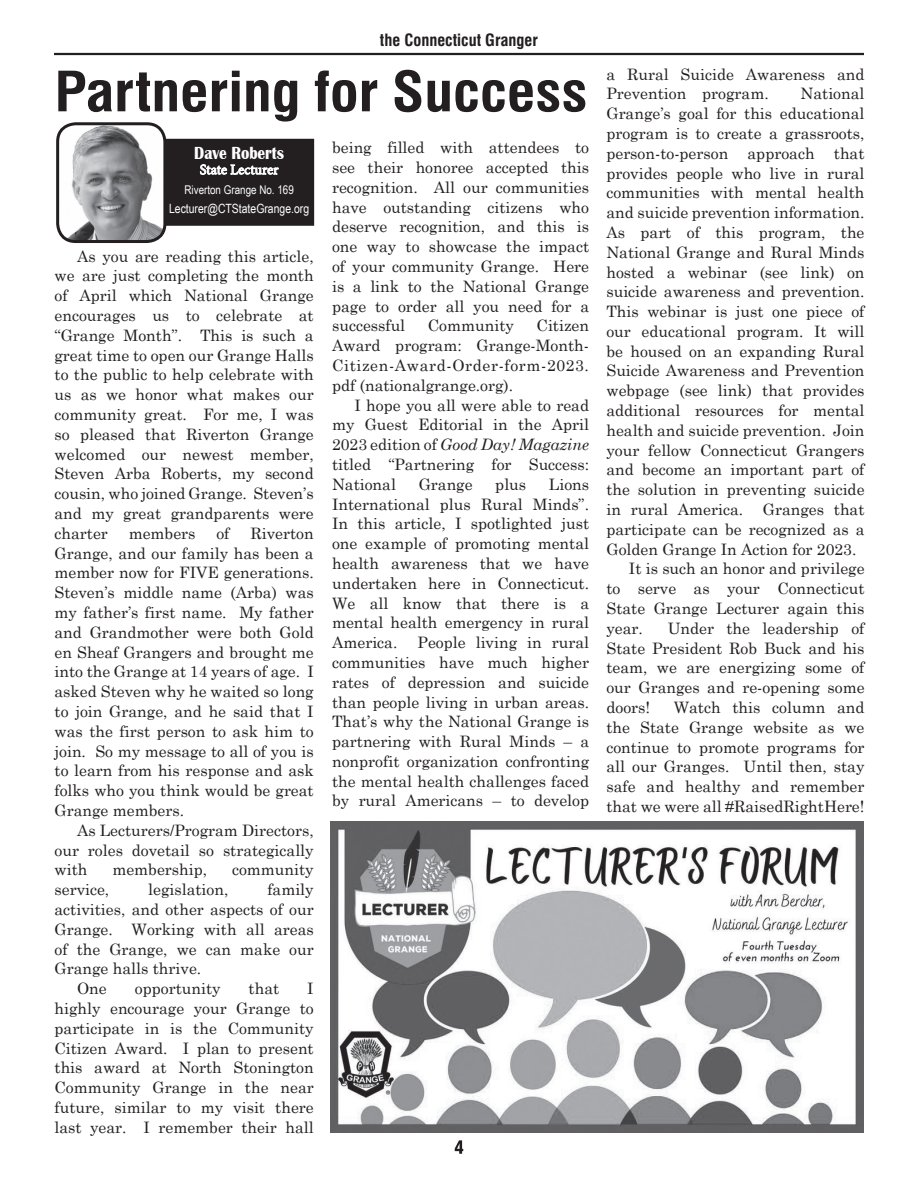
<style>
.page{position:relative;width:918px;height:1188px;background:#fff}
.page>*{position:absolute;margin:0;border:0;box-sizing:border-box;transform-origin:0 0}
.t1{font:700 condensed 54px "Swiss 721 BT";color:#231f20;scale:1.1 1}
.t2{font:700 18px "Britannic";color:#fff;scale:.85 1}
.t3{font:700 condensed 16.5px "Swiss 721 BT";color:#231f20}
.t4{font:15.75px/19.8px "Century Schoolbook";color:#231f20;text-align:justify}
.t5{font:14.25px "Minion Pro";color:#fff}
.t6{font:12.75px "Arial Narrow";color:#fff}
.t7{font:12px "Arial Narrow";color:#fff}
.s1{font-style:italic}
</style>
<div class="page">
<hr style="left:54px;top:53px;width:810px;height:2px;background:#231f20">
<svg style="left:455px;top:1140px;width:8px;height:14px"></svg>
<div style="left:164px;top:140px;width:149px;height:85px;background:#231f20"></div>
<div style="left:163px;top:139px;width:151px;height:87px;border:2px solid #231f20"></div>
<img style="left:60px;top:124px;width:105px;height:118px">
<div style="left:56px;top:122px;width:110px;height:121px;border:3px solid #231f20;border-radius:18px"></div>
<svg style="left:200px;top:164px;width:79px;height:11px"></svg>
<img style="left:330px;top:822px;width:533px;height:310px">
<p class="t3" style="left:380px;top:30px;width:160px">the Connecticut Granger</p>
<h1 class="t1" style="left:55px;top:59px;width:486px">Partnering for Success</h1>
<p class="t2" style="left:194px;top:143px;width:107px">Dave Roberts</p>
<p class="t5" style="left:200px;top:160px;width:80px">State Lecturer</p>
<p class="t7" style="left:184px;top:183px;width:111px">Riverton Grange No. 169</p>
<p class="t6" style="left:169px;top:201px;width:142px">Lecturer@CTStateGrange.org</p>
<p class="t4" style="left:55px;top:246px;width:261px;text-indent:23px">As you are reading this article, we are just completing the month of April which National Grange encourages us to celebrate at “Grange Month”. This is such a great time to open our Grange Halls to the public to help celebrate with us as we honor what makes our community great. For me, I was so pleased that Riverton Grange welcomed our newest member, Steven Arba Roberts, my second cousin, who joined Grange. Steven’s and my great grandparents were charter</p>
<p class="t4" style="left:332px;top:137px;width:259px">being filled with attendees to see their honoree accepted this recognition. All our communities have outstanding citizens who deserve recognition, and this is one way to showcase the impact of your community Grange. Here is a link to the National Grange page to order all you need for a successful</p>
<p class="t4" style="left:332px;top:315px;width:259px;text-indent:205px">Citizen Award program: Grange-Month-Citizen-Award-Order-form-2023. pdf (nationalgrange.org).</p>
<p class="t4" style="left:332px;top:395px;width:259px;text-indent:23px">I hope you all were able to read my Guest Editorial in the April 2023 edition of <span class="s1">Good Day! Magazine </span>titled “Partnering for Success:<br>National</p>
<p class="t4" style="left:428px;top:315px;width:88px">Community</p>
<p class="t4" style="left:419px;top:474px;width:55px">Grange</p>
<p class="t4" style="left:495px;top:474px;width:32px">plus</p>
<p class="t4" style="left:332px;top:474px;width:259px;text-indent:217px">Lions International plus Rural Minds”.<br>In this article, I spotlighted just one example of promoting mental health awareness that we have undertaken here in Connecticut.<br>We all know that there is a mental health emergency in rural America.</p>
<p class="t4" style="left:129px;top:523px;width:68px">members</p>
<p class="t4" style="left:216px;top:523px;width:15px">of</p>
<p class="t4" style="left:55px;top:523px;width:261px;text-indent:196px">Riverton Grange, and our family has been a member now for FIVE generations.<br>Steven’s middle name (Arba) was my father’s first name. My father and Grandmother were both Gold en Sheaf Grangers and brought me into the Grange at 14 years of age. I asked Steven why he waited so long to join Grange, and he said that I was the first person to ask him to join. So my message to all of you is to learn from his response and ask folks who you think would be great Grange members.</p>
<p class="t4" style="left:55px;top:820px;width:261px;text-indent:23px">As Lecturers/Program Directors, our roles dovetail so strategically with</p>
<p class="t4" style="left:332px;top:632px;width:259px;text-indent:85px">People living in rural communities have much higher rates of depression and suicide than people living in urban areas.<br>That’s why the National Grange is partnering with Rural Minds – a nonprofit organization confronting the mental health challenges faced by rural Americans – to develop</p>
<p class="t4" style="left:112px;top:859px;width:96px">membership,</p>
<p class="t4" style="left:232px;top:859px;width:83px">community</p>
<p class="t4" style="left:55px;top:879px;width:56px">service,</p>
<p class="t4" style="left:148px;top:879px;width:82px">legislation,</p>
<p class="t4" style="left:267px;top:879px;width:48px">family</p>
<p class="t4" style="left:55px;top:899px;width:261px">activities, and other aspects of our</p>
<p class="t4" style="left:55px;top:919px;width:261px">Grange. Working with all areas</p>
<p class="t4" style="left:55px;top:939px;width:261px">of the Grange, we can make our</p>
<p class="t4" style="left:55px;top:958px;width:148px">Grange halls thrive.</p>
<p class="t4" style="left:77px;top:978px;width:31px">One</p>
<p class="t4" style="left:135px;top:978px;width:87px">opportunity</p>
<p class="t4" style="left:249px;top:978px;width:32px">that</p>
<p class="t4" style="left:55px;top:978px;width:261px;text-indent:253px">I highly encourage your Grange to participate in is the Community Citizen Award. I plan to present this award at North Stonington Community Grange in the near future, similar to my visit there last year. I remember their hall</p>
<p class="t4" style="left:606px;top:64px;width:260px">a Rural Suicide Awareness and<br>Prevention program.</p>
<p class="t4" style="left:801px;top:83px;width:65px">National</p>
<p class="t4" style="left:606px;top:103px;width:260px">Grange’s goal for this educational</p>
<p class="t4" style="left:606px;top:123px;width:260px">program is to create a grassroots,</p>
<p class="t4" style="left:606px;top:143px;width:260px">person-to-person approach that</p>
<p class="t4" style="left:606px;top:163px;width:260px">provides people who live in rural</p>
<p class="t4" style="left:606px;top:182px;width:260px">communities with mental health</p>
<p class="t4" style="left:606px;top:202px;width:260px">and suicide prevention information.</p>
<p class="t4" style="left:606px;top:222px;width:260px">As part of this program, the</p>
<p class="t4" style="left:606px;top:242px;width:260px">National Grange and Rural Minds</p>
<p class="t4" style="left:606px;top:262px;width:260px">hosted a webinar (see link) on</p>
<p class="t4" style="left:606px;top:281px;width:260px">suicide awareness and prevention.</p>
<p class="t4" style="left:606px;top:301px;width:260px">This webinar is just one piece of</p>
<p class="t4" style="left:606px;top:321px;width:260px">our educational program. It will</p>
<p class="t4" style="left:606px;top:341px;width:260px">be housed on an expanding Rural</p>
<p class="t4" style="left:606px;top:361px;width:260px">Suicide Awareness and Prevention</p>
<p class="t4" style="left:606px;top:380px;width:260px">webpage (see link) that provides</p>
<p class="t4" style="left:606px;top:400px;width:260px">additional resources for mental</p>
<p class="t4" style="left:606px;top:420px;width:260px">health and suicide prevention. Join</p>
<p class="t4" style="left:606px;top:440px;width:260px">your fellow Connecticut Grangers</p>
<p class="t4" style="left:606px;top:460px;width:260px">and become an important part of</p>
<p class="t4" style="left:606px;top:479px;width:260px">the solution in preventing suicide</p>
<p class="t4" style="left:606px;top:499px;width:260px">in rural America. Granges that</p>
<p class="t4" style="left:606px;top:519px;width:260px">participate can be recognized as a</p>
<p class="t4" style="left:606px;top:539px;width:251px">Golden Grange In Action for 2023.</p>
<p class="t4" style="left:629px;top:559px;width:237px">It is such an honor and privilege</p>
<p class="t4" style="left:606px;top:578px;width:260px">to serve as your Connecticut</p>
<p class="t4" style="left:606px;top:598px;width:260px">State Grange Lecturer again this</p>
<p class="t4" style="left:606px;top:618px;width:38px">year.</p>
<p class="t4" style="left:606px;top:618px;width:260px;text-indent:61px">Under the leadership of State President Rob Buck and his team, we are energizing some of our Granges and re-opening some doors!</p>
<p class="t4" style="left:606px;top:697px;width:260px;text-indent:67px">Watch this column and the State Grange website as we continue to promote programs for all our Granges. Until then, stay safe and healthy and remember that we were all #RaisedRightHere!</p>
</div>
